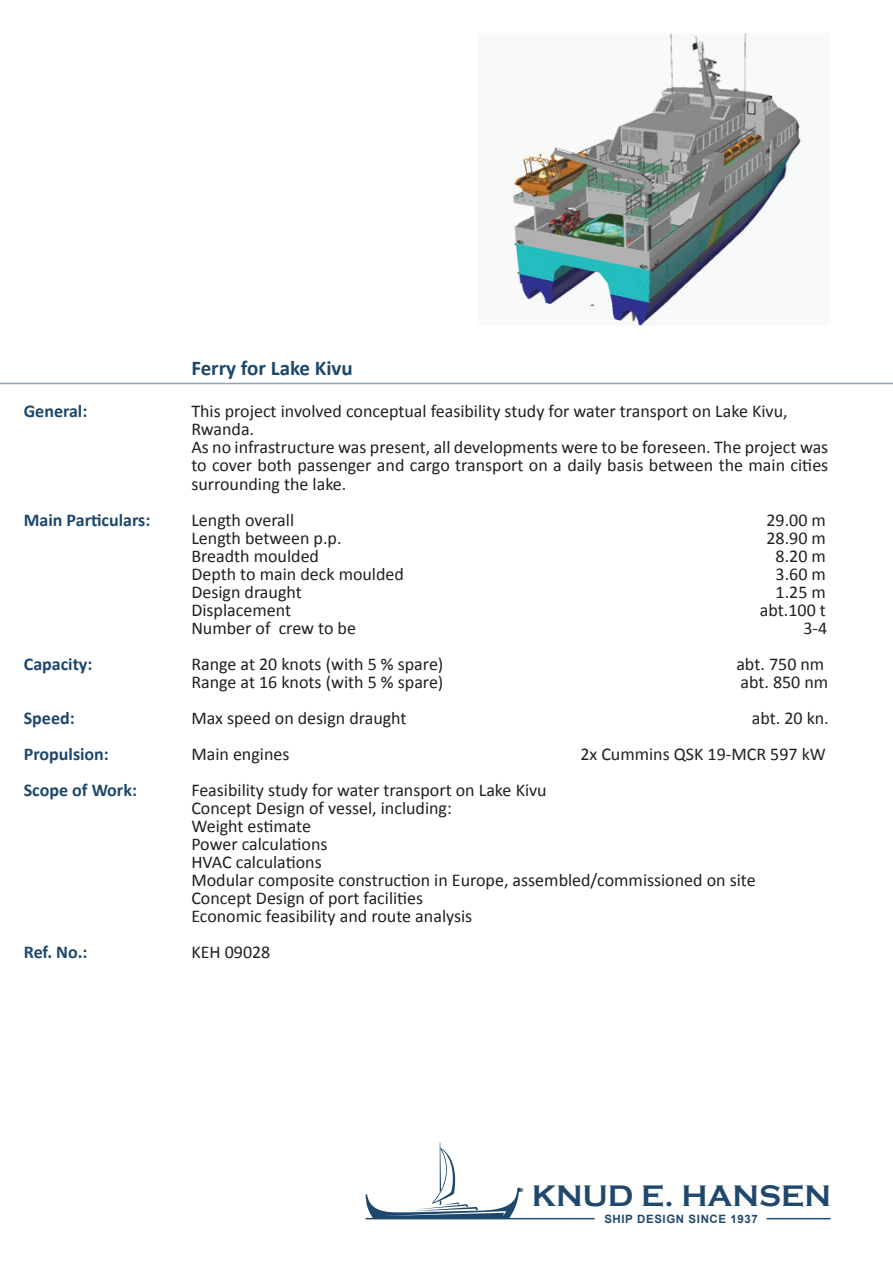
<style>
.page{position:relative;width:893px;height:1263px;background:#fff}
.page>*{position:absolute;margin:0;border:0;box-sizing:border-box;transform-origin:0 0}
.t1{font:700 30.6px "Copperplate Gothic";color:#20486c}
.Overskrift{font:700 21px "Calibri";color:#1c476c}
.Brødtekst{font:18px/18px "Calibri";color:#231f20;text-align:justify}
.t2{font:700 18px "Calibri";color:#1c476c}
.t3{font:700 11.55px "Arial";letter-spacing:.05em;color:#20486c}
</style>
<div class="page">
<hr style="left:0;top:383px;width:893px;height:1px;background:#1c476c">
<img style="left:512px;top:33px;width:289px;height:292px">
<svg style="left:365px;top:1142px;width:158px;height:76px"></svg>
<hr style="left:767px;top:1218px;width:64px;height:1px;background:#20486c">
<hr style="left:366px;top:1218px;width:229px;height:1px;background:#20486c">
<p class="t2" style="left:24px;top:400px;width:65px">General:</p>
<p class="t2" style="left:24px;top:508px;width:128px">Main Particulars:</p>
<p class="t2" style="left:24px;top:652px;width:70px">Capacity:</p>
<p class="t2" style="left:24px;top:706px;width:52px">Speed:</p>
<p class="t2" style="left:24px;top:742px;width:87px">Propulsion:</p>
<p class="t2" style="left:24px;top:778px;width:115px">Scope of Work:</p>
<p class="t2" style="left:24px;top:940px;width:65px">Ref. No.:</p>
<p class="Overskrift" style="left:191px;top:355px;width:163px">Ferry for Lake Kivu</p>
<p class="Brødtekst" style="left:191px;top:403px;width:598px">This project involved conceptual feasibility study for water transport on Lake Kivu,</p>
<p class="Brødtekst" style="left:191px;top:421px;width:64px">Rwanda.</p>
<p class="Brødtekst" style="left:191px;top:439px;width:638px">As no infrastructure was present, all developments were to be foreseen. The project was to cover both passenger and cargo transport on a daily basis between the main cities surrounding the lake.</p>
<p class="Brødtekst" style="left:191px;top:511px;width:104px">Length overall</p>
<p class="Brødtekst" style="left:766px;top:511px;width:61px">29.00 m</p>
<p class="Brødtekst" style="left:191px;top:529px;width:152px">Length between p.p.</p>
<p class="Brødtekst" style="left:766px;top:529px;width:61px">28.90 m</p>
<p class="Brødtekst" style="left:191px;top:547px;width:129px">Breadth moulded</p>
<p class="Brødtekst" style="left:775px;top:547px;width:52px">8.20 m</p>
<p class="Brødtekst" style="left:191px;top:565px;width:214px">Depth to main deck moulded</p>
<p class="Brødtekst" style="left:775px;top:565px;width:52px">3.60 m</p>
<p class="Brødtekst" style="left:191px;top:583px;width:112px">Design draught</p>
<p class="Brødtekst" style="left:775px;top:583px;width:52px">1.25 m</p>
<p class="Brødtekst" style="left:191px;top:601px;width:101px">Displacement</p>
<p class="Brødtekst" style="left:760px;top:601px;width:68px">abt.100 t</p>
<p class="Brødtekst" style="left:191px;top:619px;width:166px">Number of crew to be</p>
<p class="Brødtekst" style="left:803px;top:619px;width:25px">3-4</p>
<p class="Brødtekst" style="left:191px;top:655px;width:254px">Range at 20 knots (with 5 % spare)</p>
<p class="Brødtekst" style="left:736px;top:655px;width:90px">abt. 750 nm</p>
<p class="Brødtekst" style="left:191px;top:673px;width:254px">Range at 16 knots (with 5 % spare)</p>
<p class="Brødtekst" style="left:740px;top:673px;width:89px">abt. 850 nm</p>
<p class="Brødtekst" style="left:191px;top:709px;width:217px">Max speed on design draught</p>
<p class="Brødtekst" style="left:752px;top:709px;width:79px">abt. 20 kn.</p>
<p class="Brødtekst" style="left:191px;top:745px;width:100px">Main engines</p>
<p class="Brødtekst" style="left:580px;top:745px;width:247px">2x Cummins QSK 19-MCR 597 kW</p>
<p class="Brødtekst" style="left:191px;top:781px;width:357px">Feasibility study for water transport on Lake Kivu</p>
<p class="Brødtekst" style="left:191px;top:799px;width:262px">Concept Design of vessel, including:</p>
<p class="Brødtekst" style="left:191px;top:817px;width:121px">Weight estimate</p>
<p class="Brødtekst" style="left:191px;top:835px;width:138px">Power calculations</p>
<p class="Brødtekst" style="left:191px;top:853px;width:132px">HVAC calculations</p>
<p class="Brødtekst" style="left:191px;top:871px;width:566px">Modular composite construction in Europe, assembled/commissioned on site</p>
<p class="Brødtekst" style="left:191px;top:889px;width:233px">Concept Design of port facilities</p>
<p class="Brødtekst" style="left:191px;top:907px;width:282px">Economic feasibility and route analysis</p>
<p class="Brødtekst" style="left:191px;top:943px;width:81px">KEH 09028</p>
<p class="t1" style="left:532px;top:1179px;width:301px">KNUD E. HANSEN</p>
<p class="t3" style="left:604px;top:1211px;width:155px">SHIP DESIGN SINCE 1937</p>
</div>
